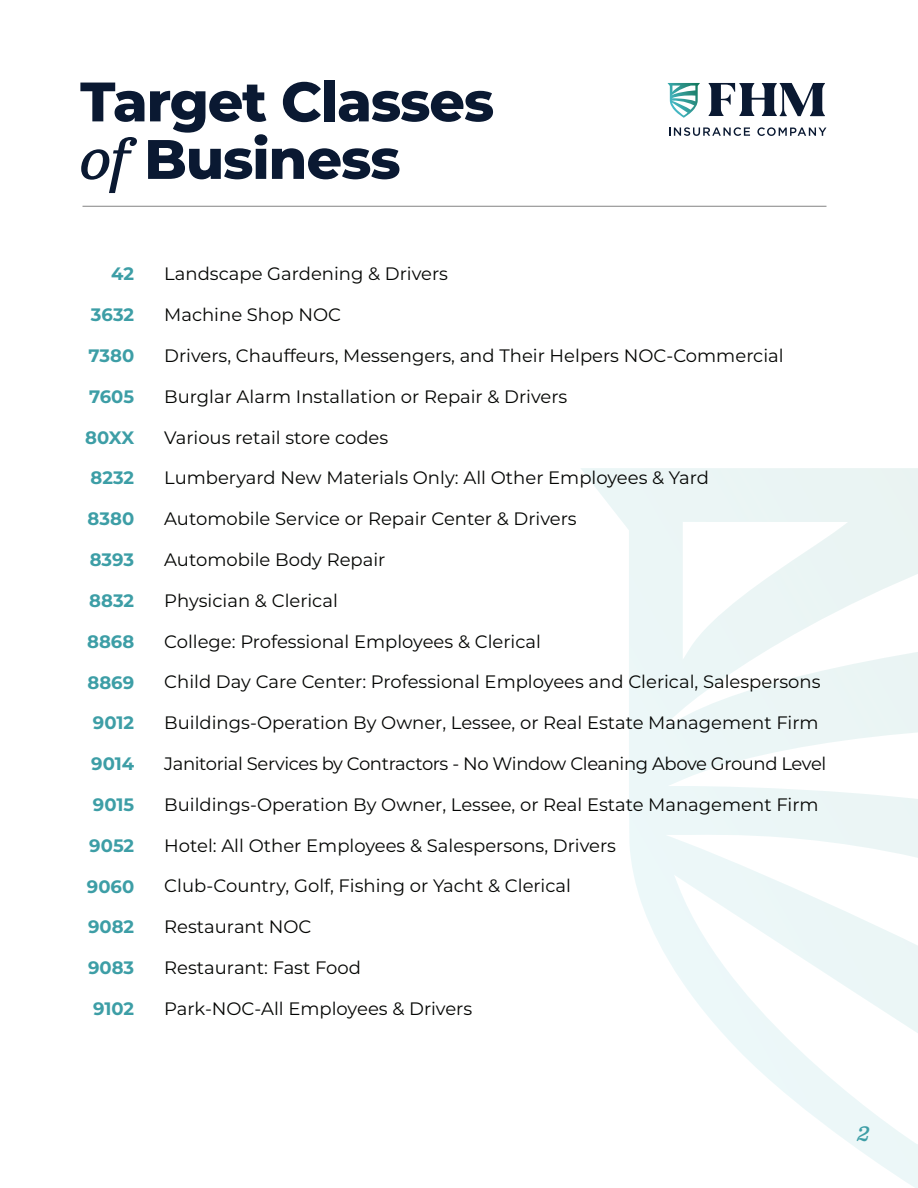
<style>
.page{position:relative;width:918px;height:1188px;background:#fff}
.page>*{position:absolute;margin:0;border:0;box-sizing:border-box;transform-origin:0 0}
.t1{font:800 55.5px/57.4px "Montserrat";letter-spacing:-.02em;color:#0a1932}
.t2{font:italic 21px "Clarendon Text Pro";color:#3d9ea6}
.t3{font:18px "Montserrat";color:#040503}
.t4{font:700 18px "Montserrat";color:#3d9ea6}
.t5{font:18px "Montserrat";letter-spacing:-.02em;color:#040503}
.s1{font-family:"Clarendon Text Pro";font-weight:400;font-style:italic}
</style>
<div class="page">
<svg style="left:581px;top:468px;width:337px;height:720px"></svg>
<hr style="left:82px;top:206px;width:744px;height:1px;background:#040503">
<svg style="left:709px;top:83px;width:116px;height:33px"></svg>
<svg style="left:668px;top:83px;width:32px;height:35px"></svg>
<svg style="left:669px;top:127px;width:81px;height:9px"></svg>
<svg style="left:757px;top:127px;width:69px;height:9px"></svg>
<h1 class="t1" style="left:80px;top:70px;width:416px">Target Classes <span class="s1">of</span> Business</h1>
<p class="t4" style="left:111px;top:261px;width:24px">42</p>
<p class="t4" style="left:91px;top:302px;width:45px">3632</p>
<p class="t4" style="left:88px;top:343px;width:47px">7380</p>
<p class="t4" style="left:89px;top:384px;width:47px">7605</p>
<p class="t4" style="left:85px;top:424px;width:50px">80XX</p>
<p class="t4" style="left:91px;top:465px;width:45px">8232</p>
<p class="t4" style="left:88px;top:506px;width:48px">8380</p>
<p class="t4" style="left:90px;top:547px;width:46px">8393</p>
<p class="t4" style="left:89px;top:588px;width:46px">8832</p>
<p class="t4" style="left:87px;top:628px;width:49px">8868</p>
<p class="t4" style="left:88px;top:669px;width:48px">8869</p>
<p class="t4" style="left:93px;top:710px;width:43px">9012</p>
<p class="t4" style="left:91px;top:751px;width:45px">9014</p>
<p class="t4" style="left:93px;top:792px;width:43px">9015</p>
<p class="t4" style="left:89px;top:832px;width:46px">9052</p>
<p class="t4" style="left:87px;top:873px;width:49px">9060</p>
<p class="t4" style="left:88px;top:914px;width:48px">9082</p>
<p class="t4" style="left:88px;top:955px;width:48px">9083</p>
<p class="t4" style="left:93px;top:996px;width:43px">9102</p>
<p class="t3" style="left:164px;top:262px;width:285px">Landscape Gardening &amp; Drivers</p>
<p class="t3" style="left:164px;top:302px;width:178px">Machine Shop NOC</p>
<p class="t3" style="left:164px;top:343px;width:621px">Drivers, Chauffeurs, Messengers, and Their Helpers NOC-Commercial</p>
<p class="t3" style="left:164px;top:384px;width:405px">Burglar Alarm Installation or Repair &amp; Drivers</p>
<p class="t3" style="left:164px;top:425px;width:225px">Various retail store codes</p>
<p class="t3" style="left:164px;top:466px;width:546px">Lumberyard New Materials Only: All Other Employees &amp; Yard</p>
<p class="t3" style="left:164px;top:506px;width:414px">Automobile Service or Repair Center &amp; Drivers</p>
<p class="t3" style="left:164px;top:547px;width:223px">Automobile Body Repair</p>
<p class="t3" style="left:164px;top:588px;width:175px">Physician &amp; Clerical</p>
<p class="t3" style="left:164px;top:629px;width:378px">College: Professional Employees &amp; Clerical</p>
<p class="t3" style="left:164px;top:670px;width:658px">Child Day Care Center: Professional Employees and Clerical, Salespersons</p>
<p class="t3" style="left:164px;top:710px;width:656px">Buildings-Operation By Owner, Lessee, or Real Estate Management Firm</p>
<p class="t5" style="left:164px;top:751px;width:664px">Janitorial Services by Contractors - No Window Cleaning Above Ground Level</p>
<p class="t3" style="left:164px;top:792px;width:656px">Buildings-Operation By Owner, Lessee, or Real Estate Management Firm</p>
<p class="t3" style="left:164px;top:833px;width:453px">Hotel: All Other Employees &amp; Salespersons, Drivers</p>
<p class="t3" style="left:164px;top:874px;width:408px">Club-Country, Golf, Fishing or Yacht &amp; Clerical</p>
<p class="t3" style="left:164px;top:914px;width:149px">Restaurant NOC</p>
<p class="t3" style="left:164px;top:955px;width:198px">Restaurant: Fast Food</p>
<p class="t3" style="left:164px;top:996px;width:309px">Park-NOC-All Employees &amp; Drivers</p>
<p class="t2" style="left:859px;top:1121px;width:14px">2</p>
</div>
